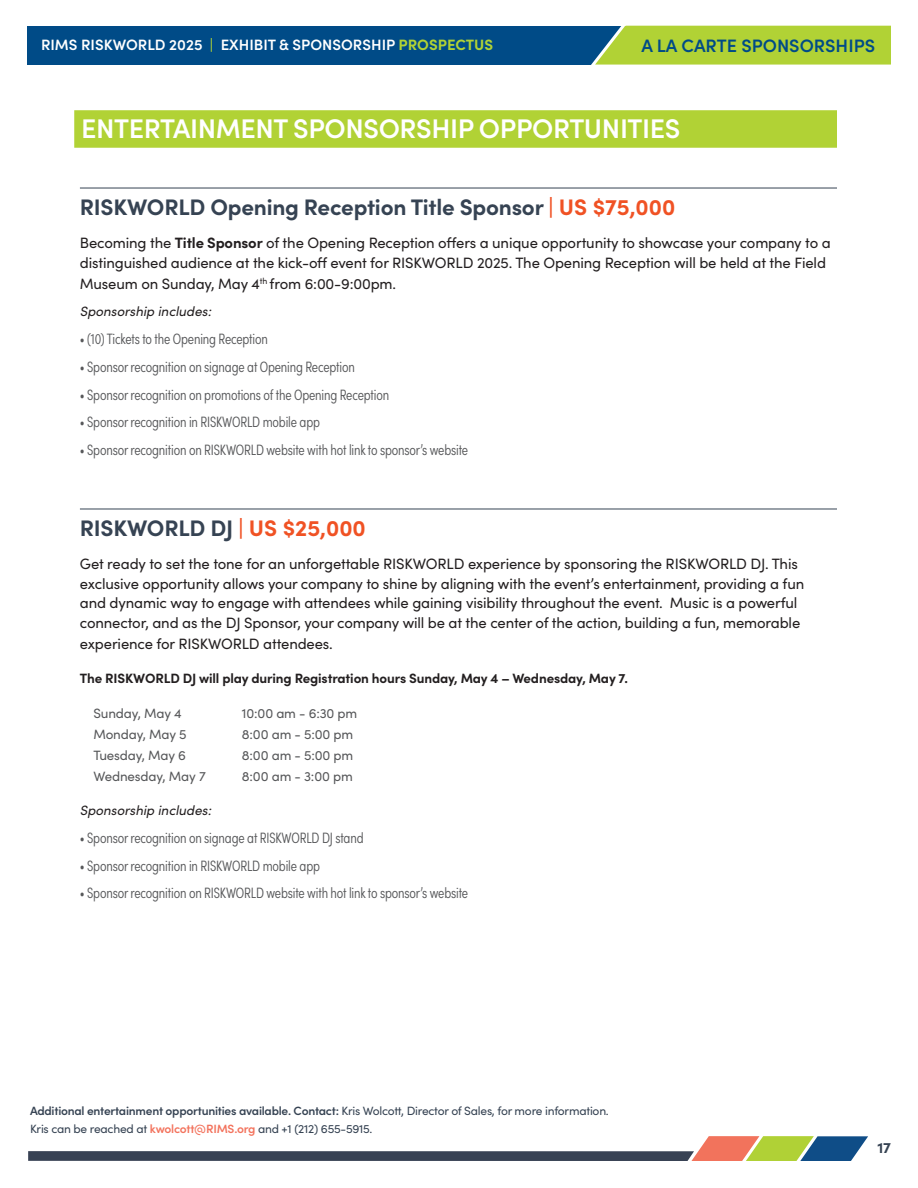
<style>
.page{position:relative;width:918px;height:1188px;background:#fff}
.page>*{position:absolute;margin:0;border:0;box-sizing:border-box;transform-origin:0 0}
.t1{font:600 27px "Sofia Pro";letter-spacing:-.015em;color:#fff}
.t2{font:700 22.5px "Sofia Pro";letter-spacing:-.01em;color:#364353}
.t3{font:600 18px "Sofia Pro";color:#004b87}
.t4{font:15px/19.5px "Sofia Pro";letter-spacing:-.01em;color:#231f20}
.t5{font:300 15px "Sofia Pro Condensed";letter-spacing:-.01em;color:#57585a}
.t6{font:600 15px "Sofia Pro";color:#fff}
.t7{font:700 15px "Sofia Pro";color:#364353}
.t8{font:13.5px "Sofia Pro";letter-spacing:-.01em;color:#57585a}
.t9{font:700 13.5px "Sofia Pro";letter-spacing:-.01em;color:#231f20}
.t10{font:italic 13.5px "Sofia Pro";color:#231f20}
.t11{font:600 12px "Sofia Pro";letter-spacing:-.02em;color:#364353}
.t12{font:12px "Sofia Pro";letter-spacing:-.02em;color:#364353}
.s1{color:#b1d235}
.s2{font-weight:700;color:#b1d235}
.s3{color:#f05224}
.s4{font-weight:700}
.s5{font-weight:400}
.s6{font-weight:600;color:#f3735d}
</style>
<div class="page">
<div style="left:27px;top:26px;width:864px;height:39px;background:#004b87"></div>
<svg style="left:591px;top:25px;width:300px;height:40px"></svg>
<svg style="left:28px;top:1136px;width:840px;height:25px"></svg>
<div style="left:74px;top:110px;width:763px;height:38px;background:#b1d235"></div>
<hr style="left:80px;top:188px;width:757px;height:1px;background:#364353">
<hr style="left:80px;top:509px;width:757px;height:1px;background:#364353">
<p class="t6" style="left:41px;top:34px;width:454px">RIMS RISKWORLD 2025 <span class="s1">|</span> EXHIBIT &amp; SPONSORSHIP <span class="s2">PROSPECTUS</span></p>
<p class="t3" style="left:641px;top:32px;width:235px">A LA CARTE SPONSORSHIPS</p>
<p class="t1" style="left:81px;top:108px;width:601px">ENTERTAINMENT SPONSORSHIP OPPORTUNITIES</p>
<p class="t2" style="left:80px;top:190px;width:597px">RISKWORLD Opening Reception Title Sponsor <span class="s3">| US $75,000</span></p>
<p class="t4" style="left:80px;top:232px;width:752px">Becoming the <span class="s4">Title Sponsor</span> of the Opening Reception offers a unique opportunity to showcase your company to a distinguished audience at the kick-off event for RISKWORLD 2025. The Opening Reception will be held at the Field</p>
<p class="t4" style="left:80px;top:273px;width:318px">Museum on Sunday, May 4<sup>th</sup> from 6:00-9:00pm.</p>
<p class="t10" style="left:80px;top:302px;width:133px">Sponsorship includes:</p>
<p class="t5" style="left:80px;top:328px;width:190px">• (10) Tickets to the Opening Reception</p>
<p class="t5" style="left:80px;top:356px;width:276px">• Sponsor recognition on signage at Opening Reception</p>
<p class="t5" style="left:80px;top:384px;width:311px">• Sponsor recognition on promotions of the Opening Reception</p>
<p class="t5" style="left:80px;top:411px;width:242px">• Sponsor recognition in RISKWORLD mobile app</p>
<p class="t5" style="left:80px;top:439px;width:390px">• Sponsor recognition on RISKWORLD website with hot link to sponsor’s website</p>
<p class="t2" style="left:80px;top:511px;width:287px">RISKWORLD DJ <span class="s3">| US $25,000</span></p>
<p class="t4" style="left:80px;top:553px;width:726px">Get ready to set the tone for an unforgettable RISKWORLD experience by sponsoring the RISKWORLD DJ. This exclusive opportunity allows your company to shine by aligning with the event’s entertainment, providing a fun and dynamic way to engage with attendees while gaining visibility throughout the event. Music is a powerful connector, and as the DJ Sponsor, your company will be at the center of the action, building a fun, memorable</p>
<p class="t4" style="left:80px;top:633px;width:254px">experience for RISKWORLD attendees.</p>
<p class="t9" style="left:80px;top:668px;width:550px">The RISKWORLD DJ will play during Registration hours Sunday, May 4 – Wednesday, May 7.</p>
<p class="t8" style="left:93px;top:703px;width:90px">Sunday, May 4</p>
<p class="t8" style="left:242px;top:703px;width:117px">10:00 am - 6:30 pm</p>
<p class="t8" style="left:93px;top:724px;width:95px">Monday, May 5</p>
<p class="t8" style="left:242px;top:724px;width:113px">8:00 am - 5:00 pm</p>
<p class="t8" style="left:93px;top:745px;width:94px">Tuesday, May 6</p>
<p class="t8" style="left:242px;top:745px;width:113px">8:00 am - 5:00 pm</p>
<p class="t8" style="left:93px;top:766px;width:114px">Wednesday, May 7</p>
<p class="t8" style="left:242px;top:766px;width:112px">8:00 am - 3:00 pm</p>
<p class="t10" style="left:80px;top:801px;width:133px">Sponsorship includes:</p>
<p class="t5" style="left:80px;top:827px;width:285px">• Sponsor recognition on signage at RISKWORLD DJ stand</p>
<p class="t5" style="left:80px;top:855px;width:242px">• Sponsor recognition in RISKWORLD mobile app</p>
<p class="t5" style="left:80px;top:882px;width:390px">• Sponsor recognition on RISKWORLD website with hot link to sponsor’s website</p>
<p class="t11" style="left:30px;top:1102px;width:580px">Additional entertainment opportunities available. Contact: <span class="s5">Kris Wolcott, Director of Sales, for more information.</span></p>
<p class="t12" style="left:30px;top:1120px;width:344px">Kris can be reached at <span class="s6">kwolcott@RIMS.org</span> and +1 (212) 655-5915.</p>
<p class="t7" style="left:878px;top:1137px;width:15px">17</p>
</div>
